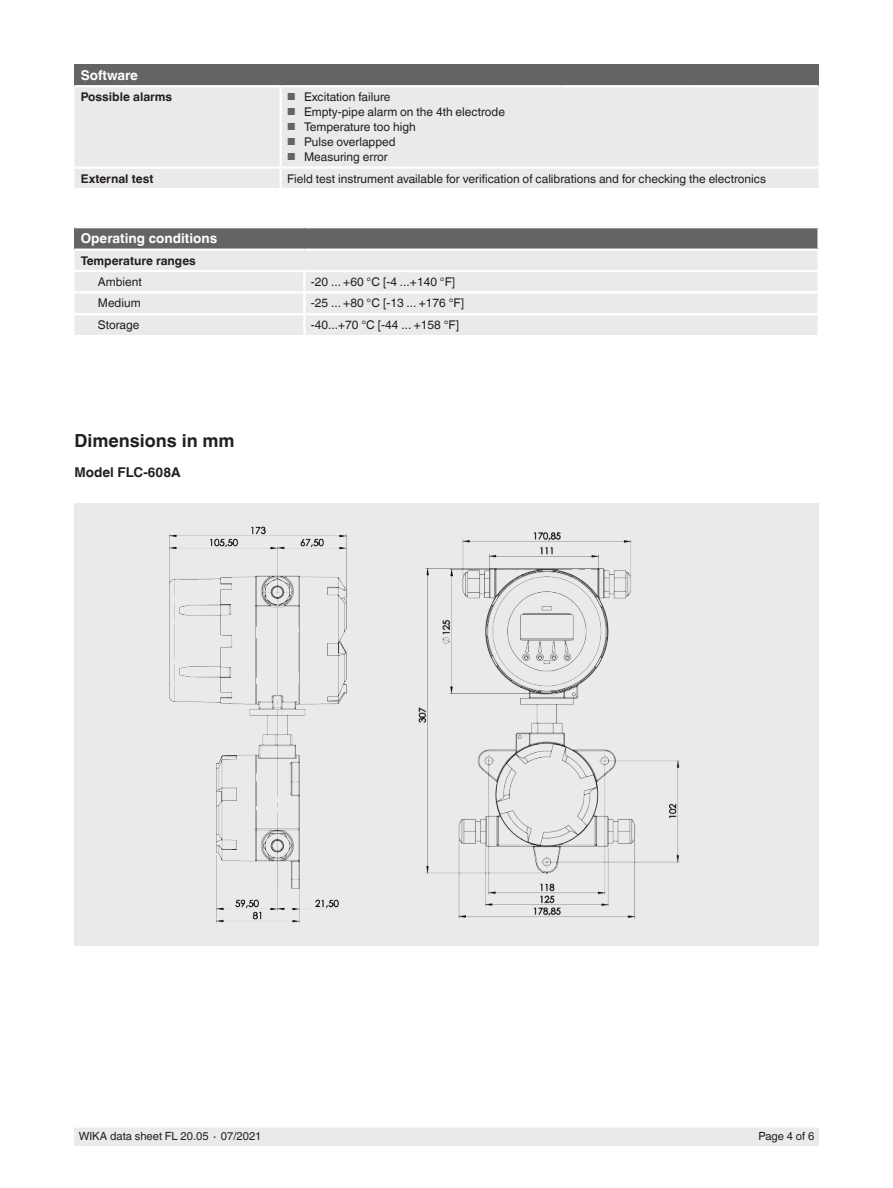
<style>
.page{position:relative;width:893px;height:1188px;background:#fff}
.page>*{position:absolute;margin:0;border:0;box-sizing:border-box;transform-origin:0 0}
.t1{font:700 18px "Helvetica World";color:#241f1f}
.t2{font:700 13.5px "Helvetica World";color:#fff}
.t3{font:700 13.5px "Helvetica World";color:#241f1f}
.t4{font:12px "Helvetica World";color:#241f1f}
.t5{font:700 12px "Helvetica World";color:#241f1f}
.t6{font:11.25px "Helvetica World";color:#241f1f}
.s1{font-size:10.2px;color:#656365}
</style>
<div class="page">
<div style="left:74px;top:1128px;width:745px;height:17px;background:#ebeaea"></div>
<div style="left:74px;top:503px;width:745px;height:442px;background:#ebeaea"></div>
<img style="left:169px;top:526px;width:178px;height:397px">
<img style="left:398px;top:532px;width:314px;height:414px">
<div style="left:74px;top:64px;width:745px;height:22px;background:#656365"></div>
<div style="left:74px;top:87px;width:745px;height:101px;background:#ebeaea"></div>
<hr style="left:74px;top:166px;width:207px;height:3px;background:#fff">
<hr style="left:281px;top:166px;width:152px;height:3px;background:#fff">
<hr style="left:433px;top:166px;width:128px;height:3px;background:#fff">
<hr style="left:561px;top:166px;width:129px;height:3px;background:#fff">
<hr style="left:690px;top:166px;width:129px;height:3px;background:#fff">
<hr style="left:74px;top:85px;width:207px;height:2px;background:#fff">
<hr style="left:281px;top:85px;width:152px;height:2px;background:#fff">
<hr style="left:433px;top:85px;width:128px;height:2px;background:#fff">
<hr style="left:561px;top:85px;width:129px;height:2px;background:#fff">
<hr style="left:690px;top:85px;width:129px;height:2px;background:#fff">
<hr style="left:280px;top:87px;width:2px;height:79px;background:#fff">
<svg style="left:280px;top:169px;width:2px;height:19px"></svg>
<div style="left:74px;top:227px;width:745px;height:23px;background:#656365"></div>
<div style="left:74px;top:251px;width:743px;height:84px;background:#ebeaea"></div>
<hr style="left:74px;top:226px;width:230px;height:2px;background:#fff">
<hr style="left:304px;top:226px;width:516px;height:2px;background:#fff">
<hr style="left:817px;top:228px;width:3px;height:21px;background:#fff">
<hr style="left:74px;top:249px;width:230px;height:2px;background:#fff">
<hr style="left:304px;top:249px;width:516px;height:2px;background:#fff">
<hr style="left:74px;top:270px;width:230px;height:2px;background:#fff">
<hr style="left:304px;top:270px;width:516px;height:2px;background:#fff">
<hr style="left:303px;top:272px;width:3px;height:19px;background:#fff">
<hr style="left:74px;top:291px;width:230px;height:3px;background:#fff">
<hr style="left:304px;top:291px;width:516px;height:3px;background:#fff">
<hr style="left:303px;top:294px;width:3px;height:19px;background:#fff">
<hr style="left:74px;top:313px;width:230px;height:2px;background:#fff">
<hr style="left:304px;top:313px;width:516px;height:2px;background:#fff">
<hr style="left:303px;top:315px;width:3px;height:20px;background:#fff">
<p class="t2" style="left:81px;top:67px;width:59px">Software</p>
<p class="t5" style="left:81px;top:90px;width:93px">Possible alarms</p>
<p class="t4" style="left:287px;top:90px;width:105px"><span class="s1">■</span> Excitation failure</p>
<p class="t4" style="left:287px;top:105px;width:219px"><span class="s1">■</span> Empty-pipe alarm on the 4th electrode</p>
<p class="t4" style="left:287px;top:120px;width:130px"><span class="s1">■</span> Temperature too high</p>
<p class="t4" style="left:287px;top:135px;width:110px"><span class="s1">■</span> Pulse overlapped</p>
<p class="t4" style="left:287px;top:150px;width:102px"><span class="s1">■</span> Measuring error</p>
<p class="t5" style="left:81px;top:171px;width:74px">External test</p>
<p class="t4" style="left:287px;top:171px;width:480px">Field test instrument available for verification of calibrations and for checking the electronics</p>
<p class="t2" style="left:81px;top:231px;width:138px">Operating conditions</p>
<p class="t5" style="left:81px;top:253px;width:117px">Temperature ranges</p>
<p class="t4" style="left:98px;top:275px;width:45px">Ambient</p>
<p class="t4" style="left:311px;top:275px;width:146px">-20 ... +60 °C [-4 ...+140 °F]</p>
<p class="t4" style="left:98px;top:296px;width:44px">Medium</p>
<p class="t4" style="left:311px;top:296px;width:155px">-25 ... +80 °C [-13 ... +176 °F]</p>
<p class="t4" style="left:98px;top:318px;width:43px">Storage</p>
<p class="t4" style="left:311px;top:318px;width:150px">-40...+70 °C [-44 ... +158 °F]</p>
<h1 class="t1" style="left:74px;top:430px;width:162px">Dimensions in mm</h1>
<p class="t3" style="left:74px;top:465px;width:108px">Model FLC-608A</p>
<p class="t6" style="left:79px;top:1130px;width:184px">WIKA data sheet FL 20.05 ∙ 07/2021</p>
<p class="t6" style="left:759px;top:1130px;width:57px">Page 4 of 6</p>
</div>
